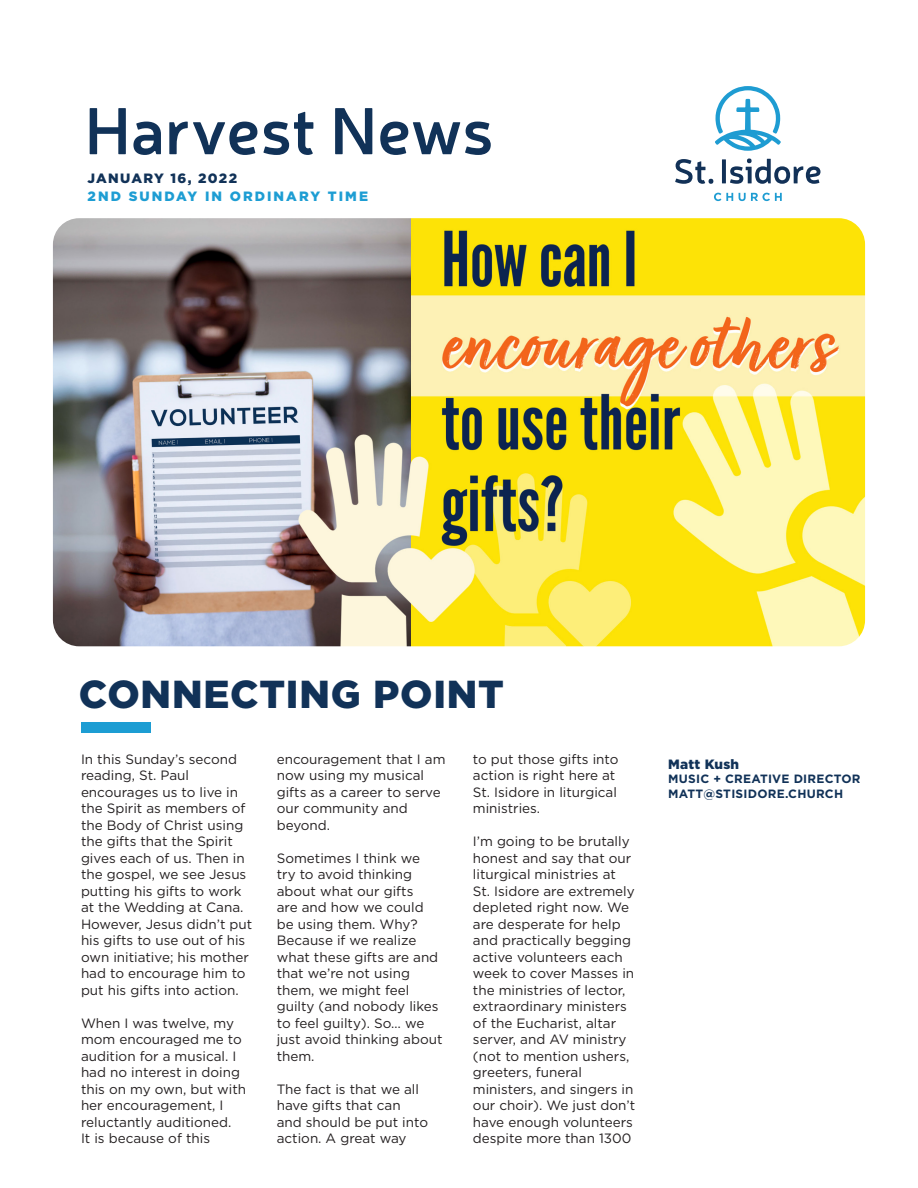
<style>
.page{position:relative;width:918px;height:1188px;background:#fff}
.page>*{position:absolute;margin:0;border:0;box-sizing:border-box;transform-origin:0 0}
.Paragraph_Style_2{font:600 66px "Neris";color:#113258}
.t1{font:900 39px "Gotham";letter-spacing:.02em;color:#113258}
.t2{font:13.5px/16.5px "Gotham";color:#231f20}
.Title_Date-Day_Title{font:900 13.5px "Gotham";letter-spacing:.15em;color:#1d9dd3}
.Title-Date{font:900 13.5px "Gotham";letter-spacing:.1em;color:#113258}
.Title-Date-2{font:900 13.5px "Gotham";letter-spacing:.02em;color:#113258}
.t3{font:700 12px "Gotham";letter-spacing:.02em;color:#113258}
</style>
<div class="page">
<img style="left:53px;top:218px;width:812px;height:428px">
<svg style="left:715px;top:86px;width:66px;height:65px"></svg>
<svg style="left:675px;top:159px;width:145px;height:25px"></svg>
<svg style="left:714px;top:193px;width:68px;height:8px"></svg>
<div style="left:81px;top:722px;width:70px;height:11px;background:#1d9dd3"></div>
<p class="Paragraph_Style_2" style="left:85px;top:86px;width:410px">Harvest News</p>
<p class="Title-Date" style="left:88px;top:169px;width:151px">JANUARY 16, 2022</p>
<p class="Title_Date-Day_Title" style="left:88px;top:187px;width:282px">2ND SUNDAY IN ORDINARY TIME</p>
<p class="t1" style="left:79px;top:667px;width:427px">CONNECTING POINT</p>
<p class="t2" style="left:81px;top:750px;width:173px">In this Sunday’s second reading, St. Paul encourages us to live in the Spirit as members of the Body of Christ using the gifts that the Spirit gives each of us. Then in the gospel, we see Jesus putting his gifts to work at the Wedding at Cana.<br>However, Jesus didn’t put his gifts to use out of his own initiative; his mother had to encourage him to put his gifts into action.</p>
<p class="t2" style="left:81px;top:1014px;width:167px">When I was twelve, my mom encouraged me to audition for a musical. I had no interest in doing this on my own, but with her encouragement, I reluctantly auditioned.<br>It is because of this</p>
<p class="t2" style="left:277px;top:750px;width:170px">encouragement that I am now using my musical gifts as a career to serve our community and beyond.</p>
<p class="t2" style="left:277px;top:849px;width:167px">Sometimes I think we<br>try to avoid thinking about what our gifts<br>are and how we could be using them. Why?<br>Because if we realize what these gifts are and that we’re not using them, we might feel guilty (and nobody likes to feel guilty). So… we just avoid thinking about them.</p>
<p class="t2" style="left:277px;top:1080px;width:153px">The fact is that we all have gifts that can and should be put into action. A great way</p>
<p class="t2" style="left:473px;top:750px;width:147px">to put those gifts into action is right here at<br>St. Isidore in liturgical ministries.</p>
<p class="t2" style="left:473px;top:833px;width:164px">I’m going to be brutally honest and say that our liturgical ministries at<br>St. Isidore are extremely depleted right now. We are desperate for help and practically begging active volunteers each week to cover Masses in the ministries of lector, extraordinary ministers of the Eucharist, altar server, and AV ministry (not to mention ushers, greeters, funeral ministers, and singers in our choir). We just don’t have enough volunteers despite more than 1300</p>
<p class="Title-Date-2" style="left:668px;top:755px;width:72px">Matt Kush</p>
<p class="t3" style="left:668px;top:771px;width:194px">MUSIC + CREATIVE DIRECTOR</p>
<p class="t3" style="left:668px;top:786px;width:176px">MATT@STISIDORE.CHURCH</p>
</div>
